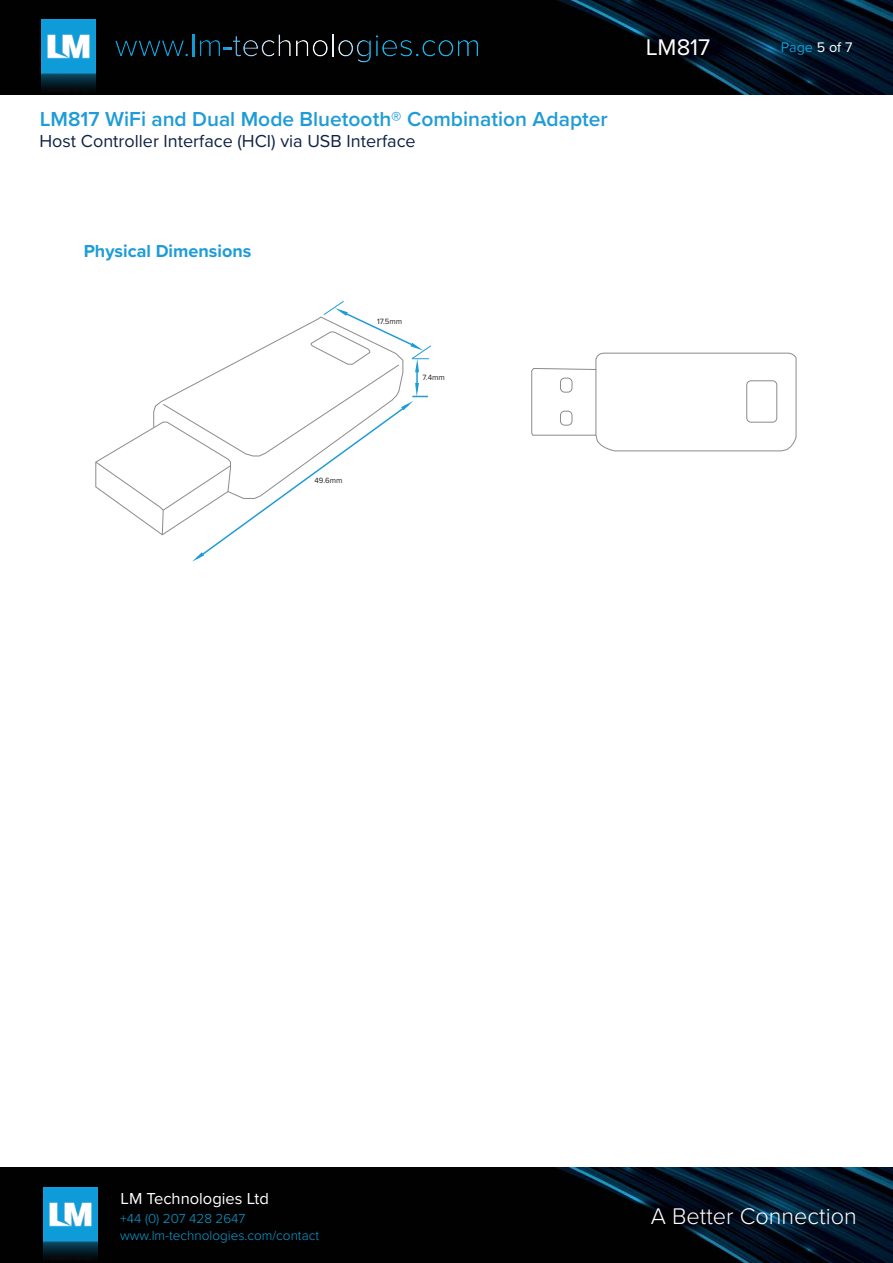
<style>
.page{position:relative;width:893px;height:1263px;background:#fff}
.page>*{position:absolute;margin:0;border:0;box-sizing:border-box;transform-origin:0 0}
.t1{font:300 23.55px "Proxima Nova";color:#fff}
.t2{font:23.55px "Proxima Nova";color:#fff}
.t3{font:600 21px "Proxima Nova";color:#1f9cd7}
.t4{font:18px "Proxima Nova";color:#0f2345}
.t5{font:700 18px "Proxima Nova";color:#1f9cd7}
.t6{font:16.5px "Proxima Nova";color:#fff}
.t7{font:14.4px "Proxima Nova";color:#0d9cd8}
.t8{font:300 13.5px/16.2px "Proxima Nova";color:#0d9dd2}
.t9{font:7.95px "Proxima Nova";color:#221f1f}
.s1{color:#fff}
</style>
<div class="page">
<img style="left:0;top:0;width:893px;height:94px">
<img style="left:42px;top:20px;width:54px;height:75px">
<img style="left:115px;top:40px;width:69px;height:16px">
<svg style="left:185px;top:34px;width:9px;height:22px"></svg>
<img style="left:200px;top:40px;width:20px;height:16px">
<img style="left:233px;top:36px;width:8px;height:21px">
<img style="left:243px;top:40px;width:15px;height:17px">
<img style="left:262px;top:40px;width:13px;height:17px">
<img style="left:278px;top:34px;width:13px;height:22px">
<img style="left:296px;top:40px;width:12px;height:16px">
<img style="left:313px;top:40px;width:15px;height:17px">
<img style="left:332px;top:34px;width:2px;height:22px">
<img style="left:338px;top:40px;width:15px;height:17px">
<img style="left:357px;top:40px;width:14px;height:22px">
<img style="left:376px;top:35px;width:2px;height:21px">
<img style="left:382px;top:40px;width:15px;height:17px">
<img style="left:400px;top:40px;width:12px;height:17px">
<img style="left:422px;top:40px;width:13px;height:17px">
<img style="left:438px;top:40px;width:15px;height:17px">
<img style="left:458px;top:40px;width:20px;height:16px">
<img style="left:0;top:1168px;width:893px;height:94px">
<img style="left:44px;top:1188px;width:53px;height:75px">
<svg style="left:95px;top:301px;width:337px;height:261px"></svg>
<svg style="left:531px;top:352px;width:266px;height:100px"></svg>
<div style="left:560px;top:378px;width:12px;height:14px;border:1px solid #8b8b8b;border-radius:4px"></div>
<div style="left:560px;top:411px;width:12px;height:14px;border:1px solid #8b8b8b;border-radius:4px"></div>
<div style="left:746px;top:380px;width:31px;height:42px;border:1px solid #8b8b8b;border-radius:4px"></div>
<p class="t3" style="left:40px;top:110px;width:570px">LM817 WiFi and Dual Mode Bluetooth® Combination Adapter</p>
<p class="t4" style="left:40px;top:133px;width:378px">Host Controller Interface (HCI) via USB Interface</p>
<p class="t5" style="left:84px;top:244px;width:169px">Physical Dimensions</p>
<p class="t9" style="left:377px;top:318px;width:27px">17.5mm</p>
<p class="t9" style="left:423px;top:374px;width:24px">7.4mm</p>
<p class="t9" style="left:314px;top:477px;width:30px">49.6mm</p>
<p class="t2" style="left:646px;top:38px;width:66px">LM817</p>
<p class="t7" style="left:781px;top:41px;width:73px">Page <span class="s1">5 of 7</span></p>
<p class="t6" style="left:121px;top:1192px;width:150px">LM Technologies Ltd</p>
<p class="t8" style="left:120px;top:1211px;width:200px">+44 (0) 207 428 2647 www.lm-technologies.com/contact</p>
<p class="t1" style="left:651px;top:1206px;width:207px">A Better Connection</p>
</div>
